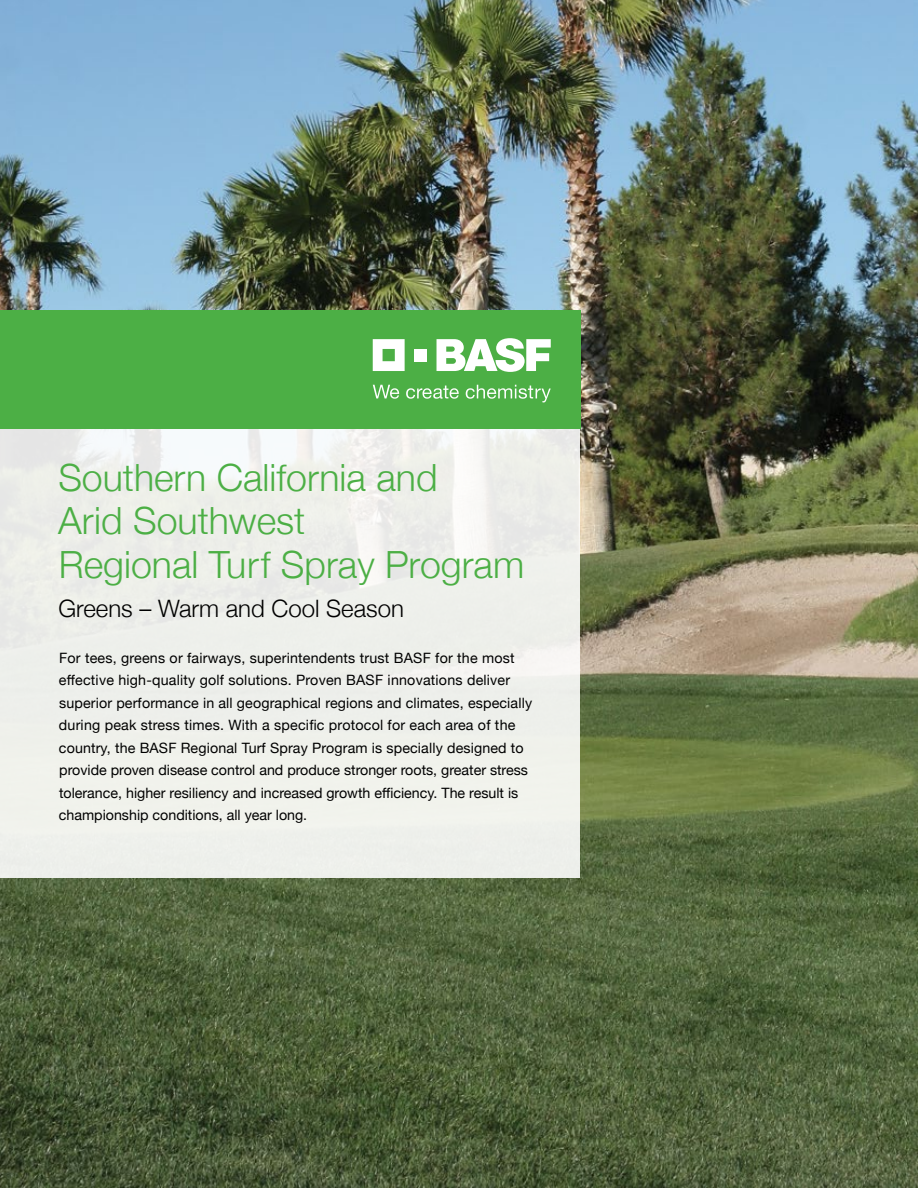
<style>
.page{position:relative;width:918px;height:1188px;background:#fff}
.page>*{position:absolute;margin:0;border:0;box-sizing:border-box;transform-origin:0 0}
.t1{font:300 37.5px/43.5px "Helvetica Neue";color:#4caf45}
.t2{font:300 24px "Helvetica Neue";color:#000}
.t3{font:14.25px/22.5px "Helvetica Neue";letter-spacing:.01em;color:#000}
</style>
<div class="page">
<img style="left:0;top:0;width:918px;height:1188px">
<div style="left:0;top:429px;width:580px;height:449px;background:#eef0eb"></div>
<div style="left:0;top:310px;width:580px;height:119px;background:#4caf45"></div>
<svg style="left:373px;top:339px;width:32px;height:32px"></svg>
<div style="left:414px;top:349px;width:13px;height:12px;background:#fff"></div>
<svg style="left:437px;top:338px;width:114px;height:34px"></svg>
<svg style="left:373px;top:385px;width:26px;height:14px"></svg>
<svg style="left:406px;top:386px;width:53px;height:13px"></svg>
<svg style="left:466px;top:385px;width:85px;height:17px"></svg>
<h1 class="t1" style="left:58px;top:453px;width:468px">Southern California and<br>Arid Southwest<br>Regional Turf Spray Program</h1>
<h2 class="t2" style="left:59px;top:589px;width:347px">Greens – Warm and Cool Season</h2>
<p class="t3" style="left:59px;top:647px;width:475px">For tees, greens or fairways, superintendents trust BASF for the most effective high-quality golf solutions. Proven BASF innovations deliver superior performance in all geographical regions and climates, especially during peak stress times. With a specific protocol for each area of the country, the BASF Regional Turf Spray Program is specially designed to provide proven disease control and produce stronger roots, greater stress tolerance, higher resiliency and increased growth efficiency. The result is championship conditions, all year long.</p>
</div>
